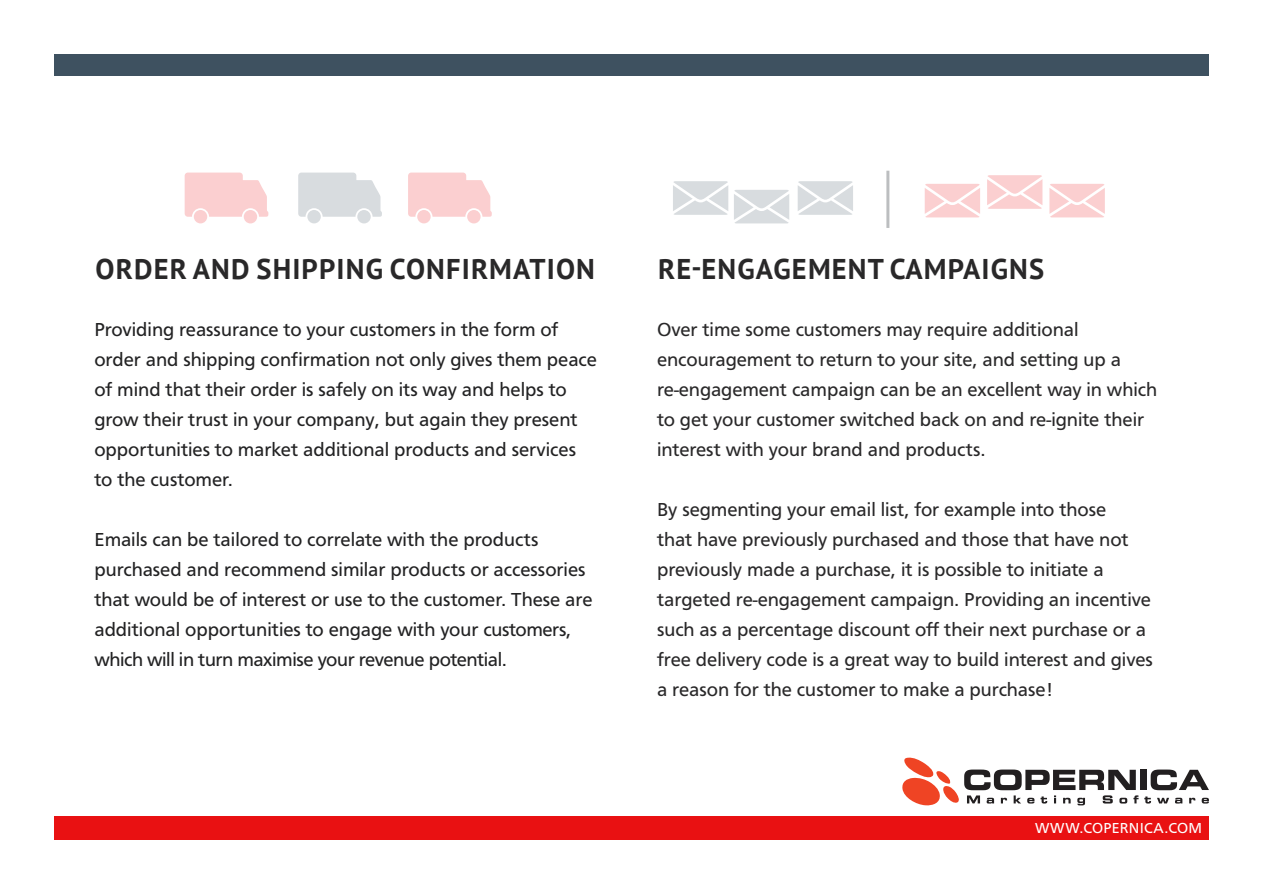
<style>
.page{position:relative;width:1263px;height:893px;background:#fff}
.page>*{position:absolute;margin:0;border:0;box-sizing:border-box;transform-origin:0 0}
.t1{font:700 28.5px "PT Sans";letter-spacing:.04em;color:#292829}
.t2{font:19.5px/30px "Carto Gothic Std";color:#292829}
.t3{font:19.5px/30px "Carto Gothic Std";color:#222223}
.t4{font:15px "Carto Gothic Std";letter-spacing:.02em;color:#fff}
</style>
<div class="page">
<div style="left:54px;top:816px;width:1155px;height:24px;background:#e91112"></div>
<div style="left:54px;top:54px;width:1155px;height:22px;background:#3e5160"></div>
<svg style="left:1144px;top:796px;width:7px;height:7px"></svg>
<svg style="left:1157px;top:798px;width:12px;height:5px"></svg>
<svg style="left:1175px;top:798px;width:7px;height:5px"></svg>
<svg style="left:1189px;top:798px;width:6px;height:5px"></svg>
<svg style="left:1202px;top:798px;width:7px;height:5px"></svg>
<svg style="left:902px;top:757px;width:236px;height:49px"></svg>
<div style="left:1140px;top:770px;width:6px;height:20px;background:#221f20"></div>
<svg style="left:1151px;top:769px;width:58px;height:21px"></svg>
<div style="left:244px;top:210px;width:13px;height:13px;background:#fbcfd0;border-radius:50%"></div>
<svg style="left:185px;top:173px;width:84px;height:44px"></svg>
<div style="left:194px;top:210px;width:13px;height:13px;background:#fbcfd0;border-radius:50%"></div>
<div style="left:357px;top:210px;width:14px;height:13px;background:#d8dcdf;border-radius:50%"></div>
<svg style="left:298px;top:173px;width:84px;height:44px"></svg>
<div style="left:307px;top:210px;width:14px;height:13px;background:#d8dcdf;border-radius:50%"></div>
<div style="left:467px;top:210px;width:14px;height:13px;background:#fbcfd0;border-radius:50%"></div>
<svg style="left:408px;top:173px;width:84px;height:44px"></svg>
<div style="left:417px;top:210px;width:14px;height:13px;background:#fbcfd0;border-radius:50%"></div>
<svg style="left:673px;top:181px;width:55px;height:34px"></svg>
<svg style="left:925px;top:184px;width:55px;height:33px"></svg>
<svg style="left:734px;top:190px;width:55px;height:33px"></svg>
<svg style="left:987px;top:175px;width:55px;height:34px"></svg>
<svg style="left:798px;top:181px;width:55px;height:34px"></svg>
<svg style="left:1049px;top:184px;width:56px;height:33px"></svg>
<hr style="left:886px;top:171px;width:3px;height:57px;background:#bcbec0">
<h1 class="t1" style="left:96px;top:250px;width:501px">ORDER AND SHIPPING CONFIRMATION</h1>
<h1 class="t1" style="left:658px;top:250px;width:388px">RE-ENGAGEMENT CAMPAIGNS</h1>
<p class="t3" style="left:94px;top:315px;width:504px">Providing reassurance to your customers in the form of order and shipping confirmation not only gives them peace of mind that their order is safely on its way and helps to grow their trust in your company, but again they present opportunities to market additional products and services to the customer.</p>
<p class="t3" style="left:94px;top:524px;width:500px">Emails can be tailored to correlate with the products purchased and recommend similar products or accessories that would be of interest or use to the customer. These are additional opportunities to engage with your customers, which will in turn maximise your revenue potential.</p>
<p class="t2" style="left:657px;top:314px;width:502px">Over time some customers may require additional encouragement to return to your site, and setting up a re-engagement campaign can be an excellent way in which to get your customer switched back on and re-ignite their interest with your brand and products.</p>
<p class="t2" style="left:657px;top:494px;width:497px">By segmenting your email list, for example into those<br>that have previously purchased and those that have not previously made a purchase, it is possible to initiate a targeted re-engagement campaign. Providing an incentive such as a percentage discount off their next purchase or a free delivery code is a great way to build interest and gives a reason for the customer to make a purchase!</p>
<p class="t4" style="left:1035px;top:820px;width:169px">www.copernica.com</p>
</div>
